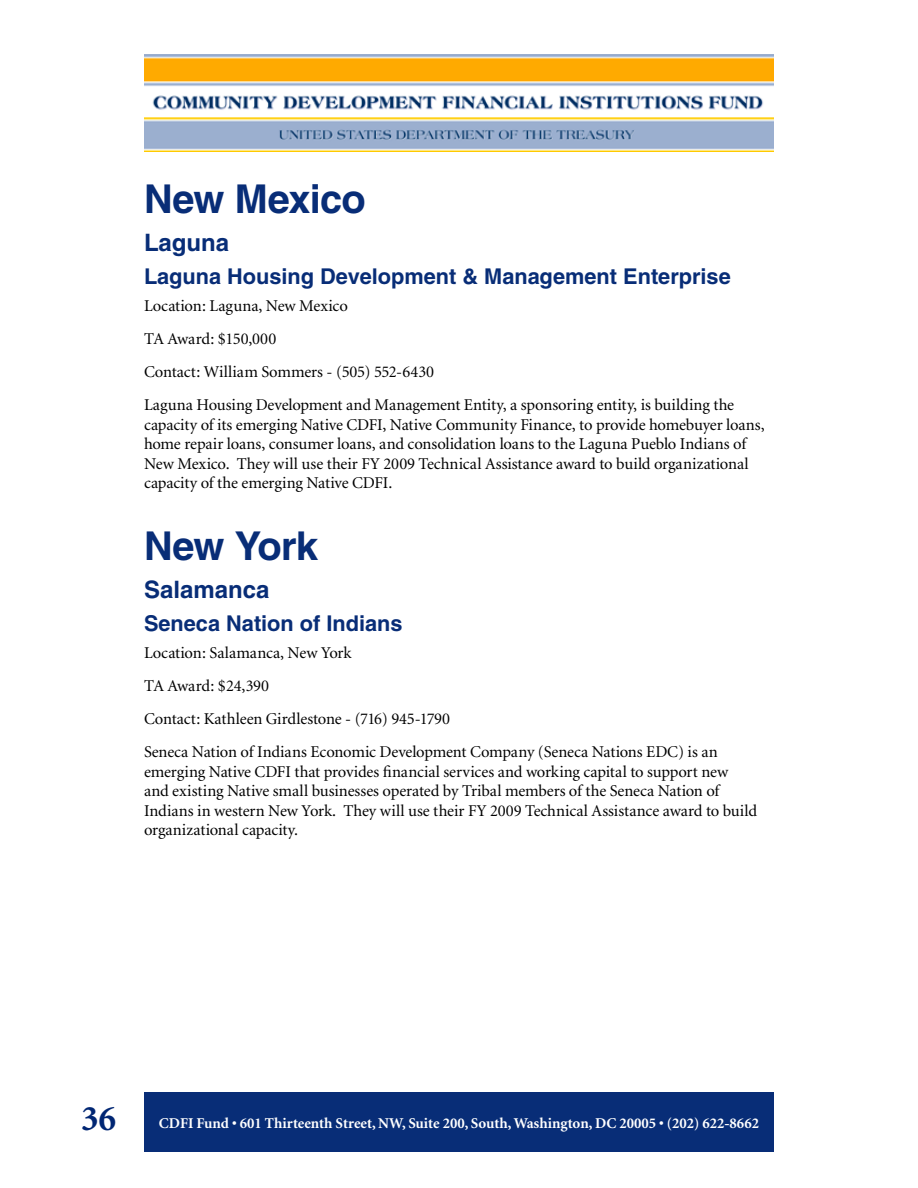
<style>
.page{position:relative;width:918px;height:1188px;background:#fff}
.page>*{position:absolute;margin:0;border:0;box-sizing:border-box;transform-origin:0 0}
.t1{font:700 39.75px "Helvetica";letter-spacing:-.02em;color:#082d77}
.t2{font:700 36px "Minion";color:#002673}
.t3{font:700 24px "Helvetica";color:#082d77}
.t4{font:700 21.75px "Helvetica";color:#082d77}
.t5{font:16.5px/33px "Minion";letter-spacing:-.01em;color:#000}
.t6{font:700 15px "Minion";color:#fff}
</style>
<div class="page">
<img style="left:144px;top:54px;width:630px;height:97px">
<div style="left:144px;top:1092px;width:630px;height:60px;background:#082d77"></div>
<h1 class="t1" style="left:144px;top:175px;width:223px">New Mexico</h1>
<h3 class="t3" style="left:144px;top:227px;width:87px">Laguna</h3>
<h3 class="t4" style="left:144px;top:263px;width:588px">Laguna Housing Development &amp; Management Enterprise</h3>
<p class="t5" style="left:144px;top:290px;width:592px">Location: Laguna, New Mexico<br>TA Award: $150,000<br>Contact: William Sommers - (505) 552-6430<br>Laguna Housing Development and Management Entity, a sponsoring entity, is building the</p>
<p class="t5" style="left:144px;top:415px;width:622px;line-height:19.5px">capacity of its emerging Native CDFI, Native Community Finance, to provide homebuyer loans, home repair loans, consumer loans, and consolidation loans to the Laguna Pueblo Indians of New Mexico. They will use their FY 2009 Technical Assistance award to build organizational capacity of the emerging Native CDFI.</p>
<h1 class="t1" style="left:144px;top:522px;width:175px">New York</h1>
<h3 class="t3" style="left:144px;top:575px;width:127px">Salamanca</h3>
<h3 class="t4" style="left:144px;top:610px;width:260px">Seneca Nation of Indians</h3>
<p class="t5" style="left:144px;top:637px;width:575px">Location: Salamanca, New York<br>TA Award: $24,390<br>Contact: Kathleen Girdlestone - (716) 945-1790<br>Seneca Nation of Indians Economic Development Company (Seneca Nations EDC) is an</p>
<p class="t5" style="left:144px;top:762px;width:615px;line-height:19.5px">emerging Native CDFI that provides financial services and working capital to support new and existing Native small businesses operated by Tribal members of the Seneca Nation of Indians in western New York. They will use their FY 2009 Technical Assistance award to build organizational capacity.</p>
<h2 class="t2" style="left:81px;top:1101px;width:37px">36</h2>
<p class="t6" style="left:159px;top:1115px;width:602px">CDFI Fund • 601 Thirteenth Street, NW, Suite 200, South, Washington, DC 20005 • (202) 622-8662</p>
</div>
